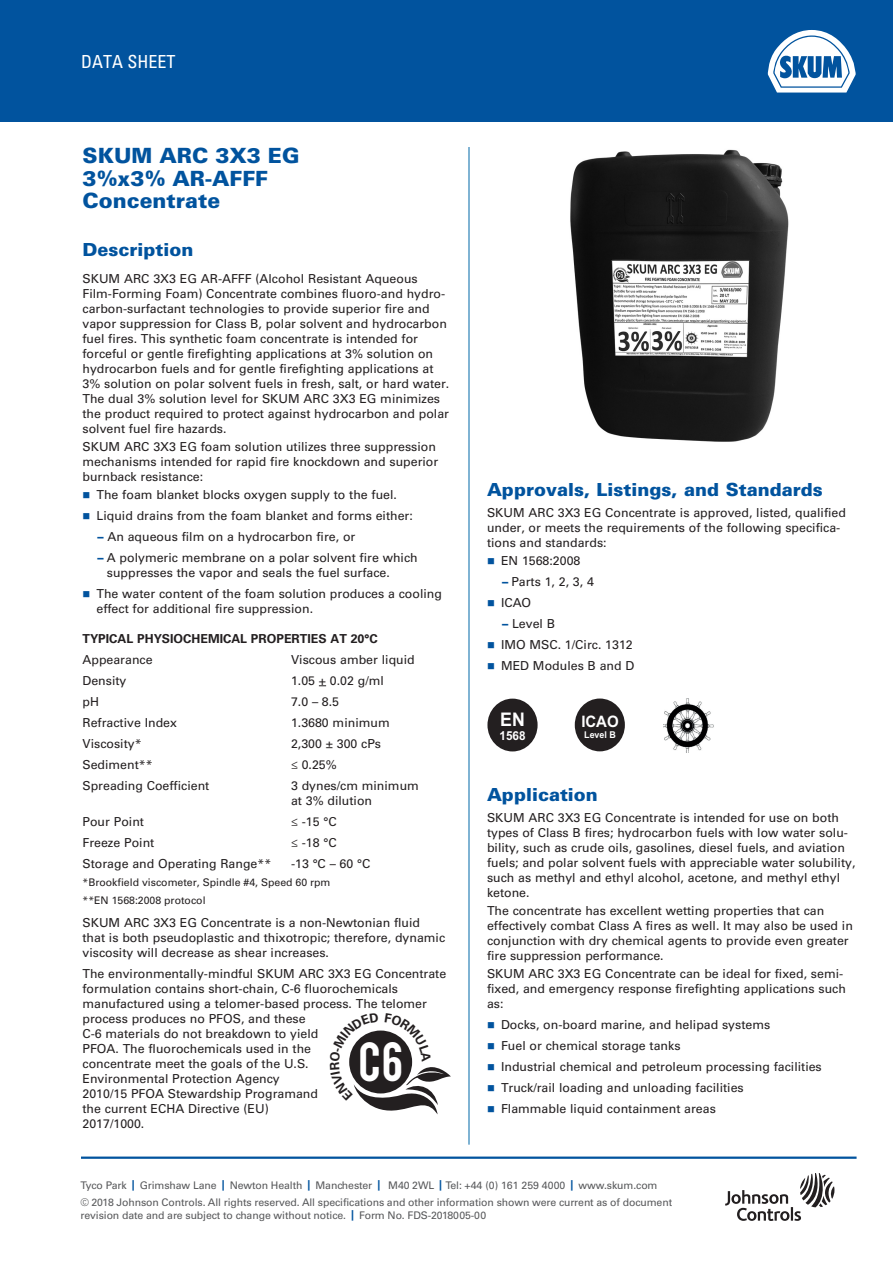
<style>
.page{position:relative;width:893px;height:1263px;background:#fff}
.page>*{position:absolute;margin:0;border:0;box-sizing:border-box;transform-origin:0 0}
.t1{font:43.2px "Bebas";color:#fff}
._02_Data_Sheet_Heade{font:900 21px "Univers LT Std";color:#01539e}
.t2{font:700 18.75px "Arial";color:#fff;scale:.95 1}
._03_12_pt_Blue_Heade{font:900 18px "Univers LT Std";color:#01539e}
.t3{font:condensed 18px "Univers LT Std";color:#fff}
.t4{font:700 15.75px "Arial";color:#fff;scale:.95 1}
._06_Text_8_25{font:12.3px/15px "Univers LT Std";color:#231f20}
._05_Text_1st_Graph{font:12.3px/15px "Univers LT Std";color:#231f20}
._08_Bullet_Text{font:12.3px/15px "Univers LT Std";color:#231f20}
._09_Tabbed_Copy{font:12.3px/15px "Univers LT Std";color:#231f20}
._07_Bullet_Text_1st{font:12.3px/15px "Univers LT Std";color:#231f20}
._04_Bold_Subhead{font:700 12.3px "Univers LT Std";color:#231f20}
.t5{font:700 12.3px "Arial";color:#fff;scale:.95 1}
._27_Tagline-Boilerpl{font:10.5px/13.2px "Univers LT Std";letter-spacing:-.01em;color:#57585a}
._16_Note_7_pt__type{font:10.5px "Univers LT Std";color:#231f20}
.t6{font:700 9.45px "Arial";color:#fff;scale:.95 1}
.s1{color:#01539e}
.s2{font-weight:900;color:#01539e}
.s3{font-weight:700;color:#01539e}
</style>
<div class="page">
<hr style="left:469px;top:147px;width:1px;height:998px;background:#0068a9">
<hr style="left:81px;top:1156px;width:775px;height:3px;background:#01539e">
<svg style="left:725px;top:1173px;width:109px;height:48px"></svg>
<div style="left:0;top:0;width:893px;height:122px;background:#01539e"></div>
<svg style="left:768px;top:30px;width:88px;height:63px"></svg>
<img style="left:570px;top:149px;width:219px;height:293px">
<div style="left:487px;top:699px;width:51px;height:52px;background:#231f20;border-radius:50%"></div>
<div style="left:575px;top:698px;width:50px;height:53px;background:#231f20;border-radius:50%"></div>
<img style="left:664px;top:698px;width:50px;height:55px">
<svg style="left:349px;top:1030px;width:102px;height:84px"></svg>
<h3 class="t3" style="left:81px;top:50px;width:96px">DATA SHEET</h3>
<p class="_02_Data_Sheet_Heade" style="left:82px;top:143px;width:218px">SKUM ARC 3X3 EG</p>
<p class="_02_Data_Sheet_Heade" style="left:82px;top:165px;width:187px">3%x3% AR-AFFF</p>
<p class="_02_Data_Sheet_Heade" style="left:82px;top:188px;width:139px">Concentrate</p>
<p class="_03_12_pt_Blue_Heade" style="left:82px;top:239px;width:112px">Description</p>
<p class="_06_Text_8_25" style="left:82px;top:272px;width:368px">SKUM ARC 3X3 EG AR-AFFF (Alcohol Resistant Aqueous Film-Forming Foam) Concentrate combines fluoro-and hydro&shy;carbon-surfactant technologies to provide superior fire and vapor suppression for Class B, polar solvent and hydrocarbon fuel fires. This synthetic foam concentrate is intended for forceful or gentle firefighting applications at 3% solution on hydrocarbon fuels and for gentle firefighting applications at 3% solution on polar solvent fuels in fresh, salt, or hard water.<br>The dual 3% solution level for SKUM ARC 3X3 EG minimizes the product required to protect against hydrocarbon and polar solvent fuel fire hazards.</p>
<p class="_07_Bullet_Text_1st" style="left:82px;top:440px;width:357px">SKUM ARC 3X3 EG foam solution utilizes three suppression mechanisms intended for rapid fire knockdown and superior burnback resistance:</p>
<p class="_07_Bullet_Text_1st" style="left:82px;top:488px;width:316px"><span class="s1">■</span> The foam blanket blocks oxygen supply to the fuel.</p>
<p class="_08_Bullet_Text" style="left:82px;top:509px;width:332px"><span class="s1">■</span> Liquid drains from the foam blanket and forms either:</p>
<p class="_08_Bullet_Text" style="left:98px;top:530px;width:259px"><span class="s2">–</span> An aqueous film on a hydrocarbon fire, or</p>
<p class="_08_Bullet_Text" style="left:107px;top:551px;width:312px;text-indent:-9px"><span class="s2">–</span> A polymeric membrane on a polar solvent fire which suppresses the vapor and seals the fuel surface.</p>
<p class="_08_Bullet_Text" style="left:97px;top:587px;width:347px;text-indent:-14px"><span class="s1">■</span> The water content of the foam solution produces a cooling effect for additional fire suppression.</p>
<p class="_04_Bold_Subhead" style="left:82px;top:632px;width:297px">TYPICAL PHYSIOCHEMICAL PROPERTIES AT 20°C</p>
<p class="_09_Tabbed_Copy" style="left:82px;top:653px;width:72px">Appearance</p>
<p class="_09_Tabbed_Copy" style="left:291px;top:653px;width:125px">Viscous amber liquid</p>
<p class="_09_Tabbed_Copy" style="left:82px;top:674px;width:46px">Density</p>
<p class="_09_Tabbed_Copy" style="left:291px;top:674px;width:94px">1.05 + 0.02 g/ml</p>
<p class="_09_Tabbed_Copy" style="left:82px;top:695px;width:18px">pH</p>
<p class="_09_Tabbed_Copy" style="left:291px;top:695px;width:50px">7.0 – 8.5</p>
<p class="_09_Tabbed_Copy" style="left:82px;top:716px;width:96px">Refractive Index</p>
<p class="_09_Tabbed_Copy" style="left:291px;top:716px;width:100px">1.3680 minimum</p>
<p class="_09_Tabbed_Copy" style="left:82px;top:737px;width:61px">Viscosity*</p>
<p class="_09_Tabbed_Copy" style="left:291px;top:737px;width:92px">2,300 ± 300 cPs</p>
<p class="_09_Tabbed_Copy" style="left:82px;top:758px;width:72px">Sediment**</p>
<p class="_09_Tabbed_Copy" style="left:291px;top:758px;width:47px">≤ 0.25%</p>
<p class="_09_Tabbed_Copy" style="left:82px;top:779px;width:128px">Spreading Coefficient</p>
<p class="_09_Tabbed_Copy" style="left:291px;top:779px;width:129px">3 dynes/cm minimum at 3% dilution</p>
<p class="_09_Tabbed_Copy" style="left:82px;top:815px;width:63px">Pour Point</p>
<p class="_09_Tabbed_Copy" style="left:291px;top:815px;width:47px">≤ -15 °C</p>
<p class="_09_Tabbed_Copy" style="left:82px;top:836px;width:73px">Freeze Point</p>
<p class="_09_Tabbed_Copy" style="left:291px;top:836px;width:47px">≤ -18 °C</p>
<p class="_09_Tabbed_Copy" style="left:82px;top:857px;width:190px">Storage and Operating Range**</p>
<p class="_09_Tabbed_Copy" style="left:291px;top:857px;width:81px">-13 °C – 60 °C</p>
<p class="_16_Note_7_pt__type" style="left:82px;top:876px;width:249px">*Brookfield viscometer, Spindle #4, Speed 60 rpm</p>
<p class="_16_Note_7_pt__type" style="left:82px;top:894px;width:125px">**EN 1568:2008 protocol</p>
<p class="_06_Text_8_25" style="left:82px;top:915px;width:364px">SKUM ARC 3X3 EG Concentrate is a non-Newtonian fluid that is both pseudoplastic and thixotropic; therefore, dynamic viscosity will decrease as shear increases.</p>
<p class="_06_Text_8_25" style="left:82px;top:966px;width:365px">The environmentally-mindful SKUM ARC 3X3 EG Concentrate formulation contains short-chain, C-6 fluorochemicals manufactured using a telomer-based process. The telomer process produces no PFOS, and these<br>C-6 materials do not breakdown to yield<br>PFOA. The fluorochemicals used in the<br>concentrate meet the goals of the U.S.<br>Environmental Protection Agency<br>2010/15 PFOA Stewardship Programand<br>the current ECHA Directive (EU)<br>2017/1000.</p>
<p class="t1" style="left:358px;top:1030px;width:46px">C6</p>
<p class="_03_12_pt_Blue_Heade" style="left:487px;top:478px;width:337px">Approvals, Listings, and Standards</p>
<p class="_05_Text_1st_Graph" style="left:487px;top:505px;width:360px">SKUM ARC 3X3 EG Concentrate is approved, listed, qualified under, or meets the requirements of the following specifica&shy;tions and standards:</p>
<p class="_07_Bullet_Text_1st" style="left:487px;top:553px;width:95px"><span class="s1">■</span> EN 1568:2008</p>
<p class="_08_Bullet_Text" style="left:502px;top:574px;width:93px"><span class="s2">–</span> Parts 1, 2, 3, 4</p>
<p class="_08_Bullet_Text" style="left:487px;top:595px;width:46px"><span class="s1">■</span> ICAO</p>
<p class="_08_Bullet_Text" style="left:502px;top:616px;width:55px"><span class="s2">–</span> Level B</p>
<p class="_08_Bullet_Text" style="left:487px;top:637px;width:147px"><span class="s1">■</span> IMO MSC. 1/Circ. 1312</p>
<p class="_08_Bullet_Text" style="left:487px;top:658px;width:149px"><span class="s1">■</span> MED Modules B and D</p>
<p class="t2" style="left:500px;top:707px;width:28px">EN</p>
<p class="t5" style="left:499px;top:727px;width:29px">1568</p>
<p class="t4" style="left:581px;top:711px;width:41px">ICAO</p>
<p class="t6" style="left:584px;top:728px;width:35px">Level B</p>
<p class="_03_12_pt_Blue_Heade" style="left:487px;top:783px;width:112px">Application</p>
<p class="_05_Text_1st_Graph" style="left:487px;top:810px;width:370px">SKUM ARC 3X3 EG Concentrate is intended for use on both types of Class B fires; hydrocarbon fuels with low water solu&shy;bility, such as crude oils, gasolines, diesel fuels, and aviation fuels; and polar solvent fuels with appreciable water solubility, such as methyl and ethyl alcohol, acetone, and methyl ethyl ketone.</p>
<p class="_05_Text_1st_Graph" style="left:487px;top:903px;width:367px">The concentrate has excellent wetting properties that can effectively combat Class A fires as well. It may also be used in conjunction with dry chemical agents to provide even greater fire suppression performance.</p>
<p class="_05_Text_1st_Graph" style="left:487px;top:966px;width:360px">SKUM ARC 3X3 EG Concentrate can be ideal for fixed, semi&shy;fixed, and emergency response firefighting applications such as:</p>
<p class="_08_Bullet_Text" style="left:487px;top:1017px;width:285px"><span class="s1">■</span> Docks, on-board marine, and helipad systems</p>
<p class="_08_Bullet_Text" style="left:487px;top:1038px;width:195px"><span class="s1">■</span> Fuel or chemical storage tanks</p>
<p class="_08_Bullet_Text" style="left:487px;top:1059px;width:336px"><span class="s1">■</span> Industrial chemical and petroleum processing facilities</p>
<p class="_08_Bullet_Text" style="left:487px;top:1080px;width:258px"><span class="s1">■</span> Truck/rail loading and unloading facilities</p>
<p class="_08_Bullet_Text" style="left:487px;top:1101px;width:230px"><span class="s1">■</span> Flammable liquid containment areas</p>
<p class="_27_Tagline-Boilerpl" style="left:80px;top:1179px;width:579px">Tyco Park <span class="s3">|</span> Grimshaw Lane <span class="s3">|</span> Newton Health <span class="s3">|</span> Manchester <span class="s3">|</span> M40 2WL <span class="s3">|</span> Tel: +44 (0) 161 259 4000 <span class="s3">|</span> www.skum.com</p>
<p class="_27_Tagline-Boilerpl" style="left:80px;top:1195px;width:593px">© 2018 Johnson Controls. All rights reserved. All specifications and other information shown were current as of document revision date and are subject to change without notice. <span class="s3">|</span> Form No. FDS-2018005-00</p>
</div>
